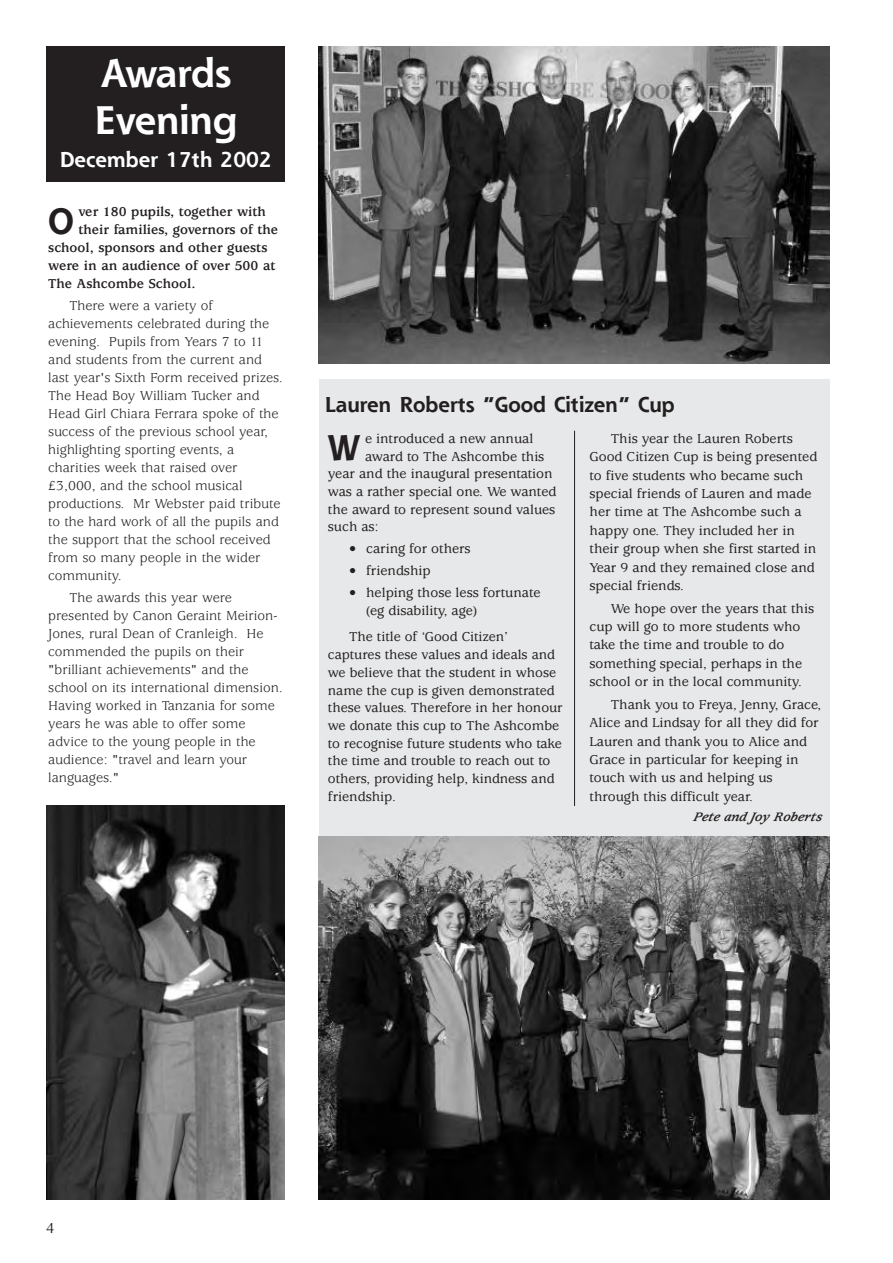
<style>
.page{position:relative;width:893px;height:1263px;background:#fff}
.page>*{position:absolute;margin:0;border:0;box-sizing:border-box;transform-origin:0 0}
.t1{font:700 39px/46.8px "Shannon";color:#fff}
.t2{font:700 35.85px "Shannon";color:#231f20}
.t3{font:700 34.95px "Shannon";color:#231f20}
.t4{font:700 21px "Shannon";color:#231f20}
.t5{font:700 21px "Shannon";color:#fff}
.t6{font:15px "Optima";color:#231f20}
.t7{font:500 14.25px/18.5px "Usherwood";color:#231f20}
.t8{font:14.25px/18px "Usherwood";color:#231f20}
.t9{font:700 14.25px "Usherwood";color:#231f20}
.t10{font:italic 700 13.5px "Usherwood";color:#231f20}
</style>
<div class="page">
<div style="left:319px;top:380px;width:510px;height:462px;background:#e7e8e9"></div>
<div style="left:47px;top:47px;width:238px;height:135px;background:#231f20"></div>
<img style="left:319px;top:47px;width:510px;height:317px">
<img style="left:47px;top:805px;width:238px;height:394px">
<img style="left:319px;top:837px;width:510px;height:362px">
<hr style="left:574px;top:431px;width:1px;height:375px;background:#231f20">
<h1 class="t1" style="left:94px;top:55px;width:145px">Awards<br>Evening</h1>
<h3 class="t5" style="left:60px;top:152px;width:214px">December 17th 2002</h3>
<h2 class="t2" style="left:48px;top:208px;width:27px">O</h2>
<p class="t9" style="left:78px;top:206px;width:189px">ver 180 pupils, together with</p>
<p class="t9" style="left:78px;top:224px;width:201px">their families, governors of the</p>
<p class="t9" style="left:48px;top:242px;width:221px">school, sponsors and other guests</p>
<p class="t9" style="left:48px;top:260px;width:229px">were in an audience of over 500 at</p>
<p class="t9" style="left:48px;top:278px;width:149px">The Ashcombe School.</p>
<p class="t8" style="left:48px;top:298px;width:236px;text-indent:21px">There were a variety of achievements celebrated during the evening. Pupils from Years 7 to 11 and students from the current and last year's Sixth Form received prizes.<br>The Head Boy William Tucker and<br>Head Girl Chiara Ferrara spoke of the success of the previous school year, highlighting sporting events, a charities week that raised over £3,000, and the school musical productions. Mr Webster paid tribute to the hard work of all the pupils and the support that the school received from so many people in the wider community.</p>
<p class="t8" style="left:48px;top:590px;width:236px;text-indent:21px">The awards this year were presented by Canon Geraint Meirion-<br>Jones, rural Dean of Cranleigh. He commended the pupils on their "brilliant achievements" and the school on its international dimension.<br>Having worked in Tanzania for some years he was able to offer some advice to the young people in the audience: "travel and learn your languages."</p>
<h3 class="t4" style="left:325px;top:397px;width:351px">Lauren Roberts “Good Citizen” Cup</h3>
<h3 class="t3" style="left:328px;top:435px;width:34px">W</h3>
<p class="t7" style="left:365px;top:431px;width:170px">e introduced a new annual</p>
<p class="t7" style="left:365px;top:448px;width:181px">award to The Ashcombe this</p>
<p class="t7" style="left:328px;top:466px;width:226px">year and the inaugural presentation</p>
<p class="t7" style="left:328px;top:484px;width:230px">was a rather special one. We wanted</p>
<p class="t7" style="left:328px;top:501px;width:229px">the award to represent sound values</p>
<p class="t7" style="left:328px;top:519px;width:52px">such as:</p>
<p class="t7" style="left:349px;top:541px;width:123px">• caring for others</p>
<p class="t7" style="left:349px;top:563px;width:83px">• friendship</p>
<p class="t7" style="left:366px;top:585px;width:176px;line-height:17.7px;text-indent:-17px">• helping those less fortunate (eg disability, age)</p>
<p class="t7" style="left:328px;top:629px;width:236px;line-height:17.7px;text-indent:21px">The title of ‘Good Citizen’ captures these values and ideals and we believe that the student in whose name the cup is given demonstrated these values. Therefore in her honour we donate this cup to The Ashcombe to recognise future students who take the time and trouble to reach out to others, providing help, kindness and friendship.</p>
<p class="t7" style="left:590px;top:431px;width:229px;text-indent:21px">This year the Lauren Roberts<br>Good Citizen Cup is being presented to five students who became such special friends of Lauren and made her time at The Ashcombe such a happy one. They included her in their group when she first started in<br>Year 9 and they remained close and special friends.</p>
<p class="t7" style="left:590px;top:600px;width:226px;text-indent:21px">We hope over the years that this cup will go to more students who take the time and trouble to do something special, perhaps in the school or in the local community.</p>
<p class="t7" style="left:590px;top:697px;width:233px;text-indent:21px">Thank you to Freya, Jenny, Grace,<br>Alice and Lindsay for all they did for<br>Lauren and thank you to Alice and<br>Grace in particular for keeping in touch with us and helping us through this difficult year.</p>
<p class="t10" style="left:693px;top:812px;width:133px">Pete and Joy Roberts</p>
<p class="t6" style="left:46px;top:1222px;width:10px">4</p>
</div>
